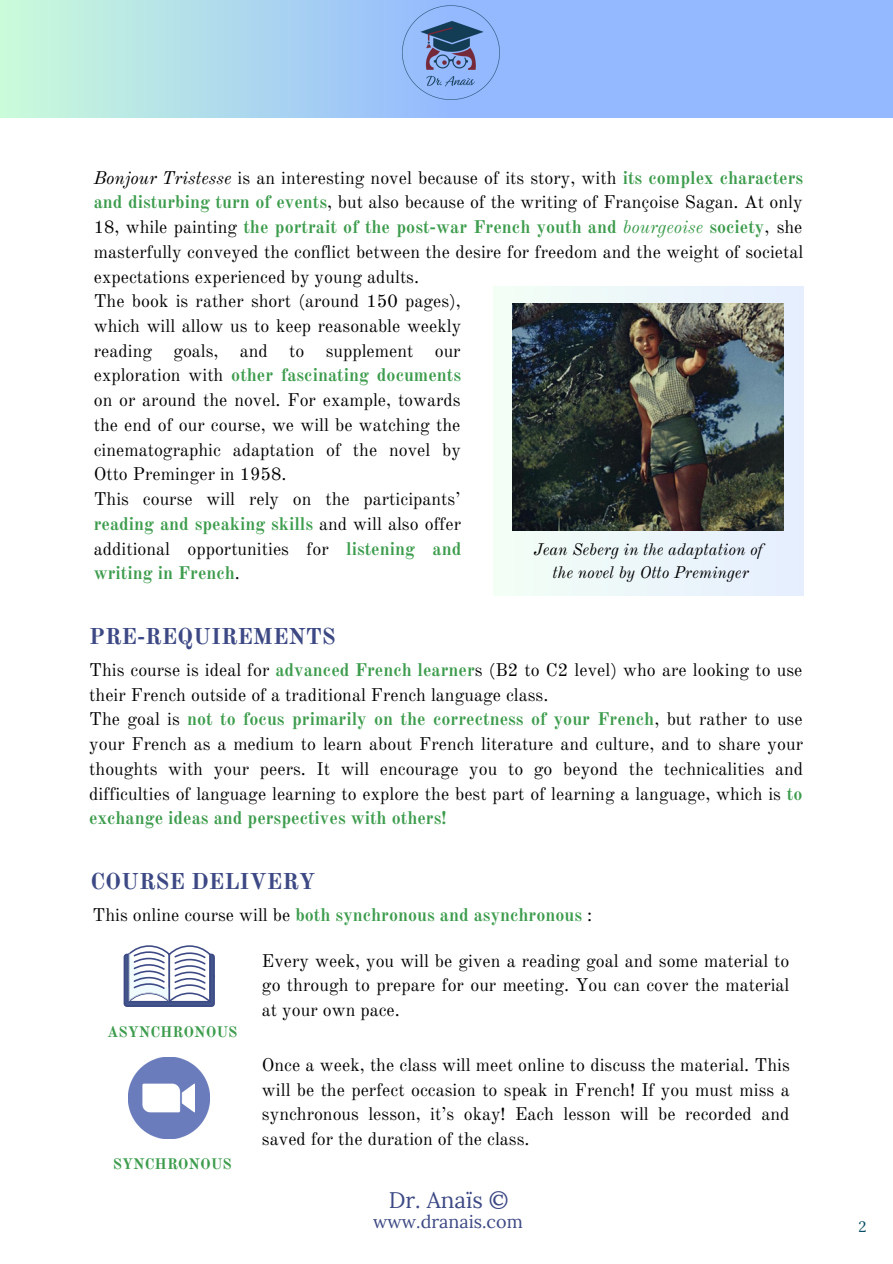
<style>
.page{position:relative;width:893px;height:1264px;background:#fff}
.page>*{position:absolute;margin:0;border:0;box-sizing:border-box;transform-origin:0 0}
.t1{font:700 22.5px "Old Standard";color:#3d4984}
.t2{font:22.5px "Lora";color:#3d4984}
.t3{font:18px/24.8px "Old Standard";color:#000;text-align:justify}
.t4{font:700 18px "Old Standard";color:#3d9c4d}
.t5{font:18px "Lora";color:#3d4984}
.t6{font:italic 16.5px "Old Standard";color:#000}
.t7{font:700 15px "Old Standard";color:#3d9c4d}
.t8{font:15px "Lora";color:#094d64}
.s1{font-style:italic}
.s2{font-weight:700;color:#3d9c4d}
.s3{font-style:italic;color:#3d9c4d}
.s4{font-weight:400;color:#000}
</style>
<div class="page">
<div style="left:493px;top:286px;width:310px;height:309px;background:#ecf6fa"></div>
<svg style="left:124px;top:945px;width:90px;height:62px"></svg>
<svg style="left:128px;top:1057px;width:82px;height:81px;fill:#6a7cbb"></svg>
<div style="left:143px;top:1083px;width:52px;height:29px;background:#fff"></div>
<svg style="left:0;top:0;width:892px;height:118px;background:#a3cbf4"></svg>
<img style="left:395px;top:0;width:108px;height:104px">
<img style="left:512px;top:303px;width:271px;height:227px">
<p class="t3" style="left:94px;top:165px;width:711px"><span class="s1">Bonjour Tristesse</span> is an interesting novel because of its story, with <span class="s2">its complex characters and disturbing turn of events</span>, but also because of the writing of Françoise Sagan. At only 18, while painting <span class="s2">the portrait of the post-war French youth and</span> <span class="s3">bourgeoise</span> <span class="s2">society</span>, she masterfully conveyed the conflict between the desire for freedom and the weight of societal expectations experienced by young adults.</p>
<p class="t3" style="left:94px;top:289px;width:369px">The book is rather short (around 150 pages), which will allow us to keep reasonable weekly reading goals, and to supplement our exploration with <span class="s2">other fascinating documents </span>on or around the novel. For example, towards the end of our course, we will be watching the cinematographic adaptation of the novel by Otto Preminger in 1958.</p>
<p class="t3" style="left:94px;top:487px;width:369px">This course will rely on the participants’ <span class="s2">reading and speaking skills</span> and will also offer additional opportunities for <span class="s2">listening and writing in French</span>.</p>
<p class="t1" style="left:89px;top:622px;width:248px">PRE-REQUIREMENTS</p>
<p class="t6" style="left:533px;top:539px;width:231px">Jean Seberg in the adaptation of</p>
<p class="t6" style="left:552px;top:561px;width:198px">the novel by Otto Preminger</p>
<p class="t3" style="left:89px;top:657px;width:714px">This course is ideal for <span class="s2">advanced French learner</span>s (B2 to C2 level) who are looking to use their French outside of a traditional French language class.</p>
<p class="t3" style="left:89px;top:707px;width:715px">The goal is <span class="s2">not to focus primarily on the correctness of your French</span>, but rather to use your French as a medium to learn about French literature and culture, and to share your thoughts with your peers. It will encourage you to go beyond the technicalities and difficulties of language learning to explore the best part of learning a language, which is <span class="s2">to exchange ideas and perspectives with others!</span></p>
<p class="t1" style="left:90px;top:867px;width:226px">COURSE DELIVERY</p>
<p class="t4" style="left:93px;top:903px;width:501px"><span class="s4">This online course will be</span> both synchronous and asynchronous <span class="s4">:</span></p>
<p class="t3" style="left:262px;top:948px;width:529px">Every week, you will be given a reading goal and some material to go through to prepare for our meeting. You can cover the material at your own pace.</p>
<p class="t3" style="left:262px;top:1052px;width:529px">Once a week, the class will meet online to discuss the material. This will be the perfect occasion to speak in French! If you must miss a synchronous lesson, it’s okay! Each lesson will be recorded and saved for the duration of the class.</p>
<p class="t7" style="left:107px;top:1023px;width:132px">ASYNCHRONOUS</p>
<p class="t7" style="left:113px;top:1154px;width:120px">SYNCHRONOUS</p>
<p class="t2" style="left:389px;top:1185px;width:121px">Dr. Anaïs ©</p>
<p class="t5" style="left:373px;top:1209px;width:151px">www.dranais.com</p>
<p class="t8" style="left:858px;top:1216px;width:10px">2</p>
</div>
